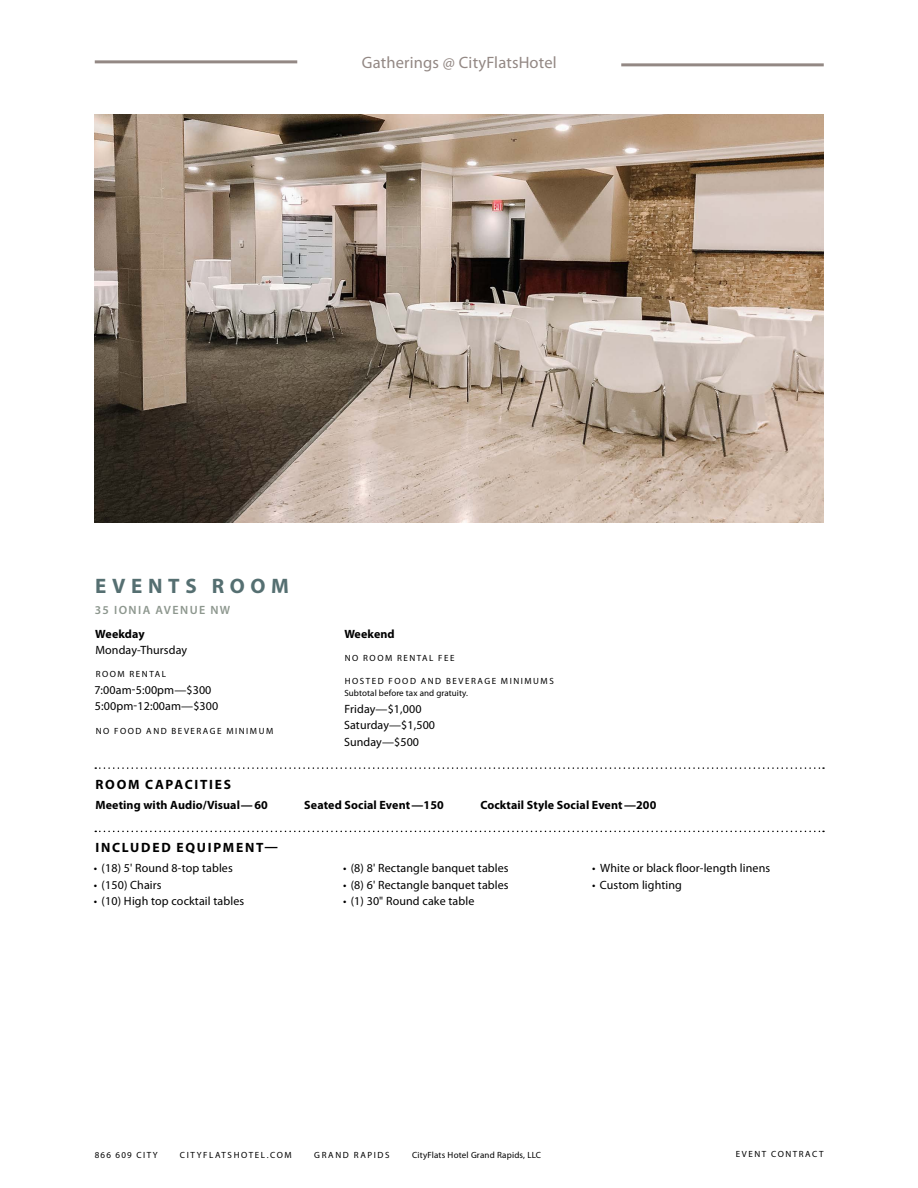
<style>
.page{position:relative;width:918px;height:1188px;background:#fff}
.page>*{position:absolute;margin:0;border:0;box-sizing:border-box;transform-origin:0 0}
.t1{font:700 21px "Myriad Pro";letter-spacing:.27em;color:#556f71}
.t2{font:16.5px "Myriad Pro";letter-spacing:.01em;color:#938884}
.t3{font:700 13.5px "Myriad Pro";letter-spacing:.13em;color:#000}
.t4{font:12px/16.5px "Myriad Pro";letter-spacing:.01em;color:#000}
.t5{font:700 12px "Myriad Pro";letter-spacing:.01em;color:#000}
.t6{font:600 12px "Myriad Pro";letter-spacing:.12em;color:#8d978e}
.t7{font:9px/12px "Myriad Pro";letter-spacing:.17em;color:#000}
.t8{font:9px "Myriad Pro";letter-spacing:.02em;color:#000}
.t9{font:9px "Myriad Pro";letter-spacing:.14em;color:#000}
</style>
<div class="page">
<hr style="left:95px;top:60px;width:202px;height:3px;background:#938884">
<hr style="left:621px;top:63px;width:203px;height:3px;background:#938884">
<svg style="left:95px;top:767px;width:729px;height:2px"></svg>
<svg style="left:95px;top:831px;width:729px;height:1px"></svg>
<img style="left:94px;top:115px;width:730px;height:408px">
<h2 class="t2" style="left:362px;top:54px;width:196px">Gatherings @ CityFlatsHotel</h2>
<h1 class="t1" style="left:95px;top:574px;width:195px">EVENTS ROOM</h1>
<p class="t6" style="left:95px;top:603px;width:137px">35 IONIA AVENUE NW</p>
<p class="t5" style="left:95px;top:627px;width:51px">Weekday</p>
<p class="t4" style="left:95px;top:642px;width:93px">Monday-Thursday</p>
<p class="t7" style="left:96px;top:669px;width:72px">ROOM RENTAL</p>
<p class="t4" style="left:94px;top:682px;width:126px">7:00am-5:00pm—$300<br>5:00pm-12:00am—$300</p>
<p class="t7" style="left:96px;top:725px;width:179px">NO FOOD AND BEVERAGE MINIMUM</p>
<p class="t5" style="left:344px;top:627px;width:52px">Weekend</p>
<p class="t7" style="left:345px;top:652px;width:111px">NO ROOM RENTAL FEE</p>
<p class="t7" style="left:344px;top:675px;width:211px">HOSTED FOOD AND BEVERAGE MINIMUMS<br>Subtotal before tax and gratuity.</p>
<p class="t4" style="left:344px;top:701px;width:93px">Friday—$1,000<br>Saturday—$1,500<br>Sunday—$500</p>
<p class="t3" style="left:96px;top:777px;width:137px">ROOM CAPACITIES</p>
<p class="t5" style="left:95px;top:798px;width:174px">Meeting with Audio/Visual— 60</p>
<p class="t5" style="left:304px;top:798px;width:141px">Seated Social Event—150</p>
<p class="t5" style="left:480px;top:798px;width:178px">Cocktail Style Social Event—200</p>
<p class="t3" style="left:96px;top:840px;width:184px">INCLUDED EQUIPMENT—</p>
<p class="t4" style="left:94px;top:860px;width:140px">• (18) 5' Round 8-top tables</p>
<p class="t4" style="left:94px;top:877px;width:69px">• (150) Chairs</p>
<p class="t4" style="left:94px;top:893px;width:152px">• (10) High top cocktail tables</p>
<p class="t4" style="left:592px;top:860px;width:180px">• White or black floor-length linens</p>
<p class="t4" style="left:592px;top:877px;width:91px">• Custom lighting</p>
<p class="t4" style="left:343px;top:860px;width:167px">• (8) 8' Rectangle banquet tables</p>
<p class="t4" style="left:343px;top:877px;width:167px">• (8) 6' Rectangle banquet tables</p>
<p class="t4" style="left:343px;top:893px;width:133px">• (1) 30" Round cake table</p>
<p class="t9" style="left:95px;top:1150px;width:64px">866 609 CITY</p>
<p class="t7" style="left:180px;top:1149px;width:113px">CITYFLATSHOTEL.COM</p>
<p class="t7" style="left:314px;top:1149px;width:77px">GRAND RAPIDS</p>
<p class="t8" style="left:412px;top:1150px;width:130px">CityFlats Hotel Grand Rapids, LLC</p>
<p class="t7" style="left:736px;top:1148px;width:89px">EVENT CONTRACT</p>
</div>
